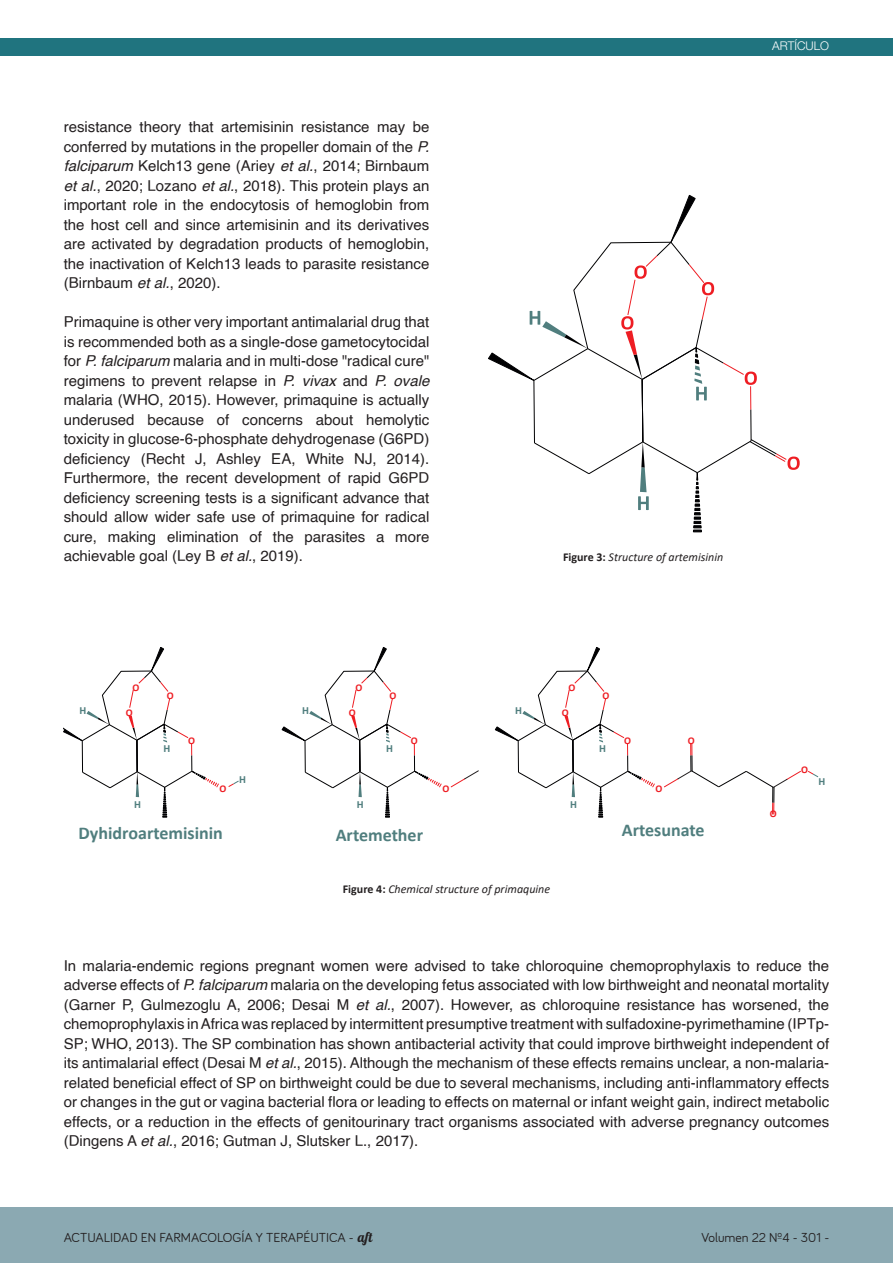
<style>
.page{position:relative;width:893px;height:1263px;background:#fff}
.page>*{position:absolute;margin:0;border:0;box-sizing:border-box;transform-origin:0 0}
.t1{font:700 18px "Calibri";color:#507e7e}
.PÁRRAFO{font:15px/19.5px "Helvetica";color:#231f20;text-align:justify}
.NUMERACIÓN{font:13.5px "Bariol";color:#231f20}
.PÁRRAFO-2{font:italic 12px "Calibri";color:#231f20}
.t2{font:300 12px "Helvetica Neue";color:#fff}
.t3{font:700 10.95px "Calibri";color:#507e7e}
.t4{font:700 10.2px "Calibri";color:#ee1d23}
.s1{font-style:italic}
.s2{font-weight:700;font-style:normal}
.s3{font-family:"Lobster 1.4"}
</style>
<div class="page">
<div style="left:0;top:1208px;width:893px;height:55px;background:#8ba9b2"></div>
<div style="left:0;top:38px;width:893px;height:17px;background:#20747f"></div>
<svg style="left:488px;top:195px;width:312px;height:337px"></svg>
<svg style="left:228px;top:780px;width:11px;height:7px"></svg>
<svg style="left:64px;top:647px;width:155px;height:170px"></svg>
<svg style="left:808px;top:771px;width:10px;height:6px"></svg>
<svg style="left:495px;top:647px;width:160px;height:170px"></svg>
<svg style="left:664px;top:744px;width:137px;height:70px"></svg>
<svg style="left:282px;top:647px;width:160px;height:170px"></svg>
<svg style="left:451px;top:770px;width:28px;height:17px"></svg>
<p class="t2" style="left:772px;top:38px;width:58px">ARTÍCULO</p>
<p class="t2" style="left:716px;top:38px;width:106px">EDITORIAL INVITAD</p>
<p class="PÁRRAFO" style="left:64px;top:117px;width:367px">resistance theory that artemisinin resistance may be conferred by mutations in the propeller domain of the <span class="s1">P. falciparum</span> Kelch13 gene (Ariey <span class="s1">et al.</span>, 2014; Birnbaum <span class="s1">et al.</span>, 2020; Lozano <span class="s1">et al.</span>, 2018). This protein plays an important role in the endocytosis of hemoglobin from the host cell and since artemisinin and its derivatives are activated by degradation products of hemoglobin, the inactivation of Kelch13 leads to parasite resistance (Birnbaum <span class="s1">et al.</span>, 2020).</p>
<p class="PÁRRAFO" style="left:64px;top:312px;width:367px">Primaquine is other very important antimalarial drug that is recommended both as a single-dose gametocytocidal for <span class="s1">P. falciparum</span> malaria and in multi-dose "radical cure" regimens to prevent relapse in <span class="s1">P. vivax</span> and <span class="s1">P. ovale </span>malaria (WHO, 2015). However, primaquine is actually underused because of concerns about hemolytic toxicity in glucose-6-phosphate dehydrogenase (G6PD) deficiency (Recht J, Ashley EA, White NJ, 2014).<br>Furthermore, the recent development of rapid G6PD deficiency screening tests is a significant advance that should allow wider safe use of primaquine for radical cure, making elimination of the parasites a more achievable goal (Ley B <span class="s1">et al.</span>, 2019).</p>
<p class="PÁRRAFO-2" style="left:563px;top:549px;width:162px"><span class="s2">Figure 3:</span> Structure of artemisinin</p>
<p class="t4" style="left:133px;top:680px;width:8px">O</p>
<p class="t4" style="left:167px;top:689px;width:8px">O</p>
<p class="t4" style="left:355px;top:680px;width:8px">O</p>
<p class="t4" style="left:389px;top:689px;width:8px">O</p>
<p class="t4" style="left:569px;top:680px;width:8px">O</p>
<p class="t4" style="left:603px;top:689px;width:8px">O</p>
<p class="t3" style="left:79px;top:703px;width:8px">H</p>
<p class="t4" style="left:126px;top:706px;width:8px">O</p>
<p class="t3" style="left:302px;top:703px;width:8px">H</p>
<p class="t4" style="left:349px;top:706px;width:8px">O</p>
<p class="t3" style="left:515px;top:703px;width:8px">H</p>
<p class="t4" style="left:562px;top:706px;width:8px">O</p>
<p class="t3" style="left:163px;top:741px;width:8px">H</p>
<p class="t4" style="left:188px;top:734px;width:8px">O</p>
<p class="t3" style="left:386px;top:741px;width:8px">H</p>
<p class="t4" style="left:411px;top:734px;width:8px">O</p>
<p class="t3" style="left:599px;top:741px;width:8px">H</p>
<p class="t4" style="left:624px;top:734px;width:8px">O</p>
<p class="t4" style="left:688px;top:734px;width:8px">O</p>
<p class="t4" style="left:801px;top:762px;width:8px">O</p>
<p class="t4" style="left:220px;top:781px;width:8px">O</p>
<p class="t3" style="left:239px;top:771px;width:8px">H</p>
<p class="t4" style="left:442px;top:781px;width:8px">O</p>
<p class="t4" style="left:656px;top:781px;width:8px">O</p>
<p class="t3" style="left:819px;top:774px;width:8px">H</p>
<p class="t3" style="left:134px;top:796px;width:8px">H</p>
<p class="t3" style="left:357px;top:796px;width:8px">H</p>
<p class="t3" style="left:570px;top:796px;width:8px">H</p>
<p class="t4" style="left:770px;top:806px;width:8px">O</p>
<p class="t1" style="left:79px;top:821px;width:146px">Dyhidroartemisinin</p>
<p class="t1" style="left:336px;top:822px;width:89px">Artemether</p>
<p class="t1" style="left:622px;top:817px;width:84px">Artesunate</p>
<p class="PÁRRAFO-2" style="left:343px;top:880px;width:209px"><span class="s2">Figure 4:</span> Chemical structure of primaquine</p>
<p class="PÁRRAFO" style="left:64px;top:956px;width:767px">In malaria-endemic regions pregnant women were advised to take chloroquine chemoprophylaxis to reduce the adverse effects of <span class="s1">P. falciparum</span> malaria on the developing fetus associated with low birthweight and neonatal mortality (Garner P, Gulmezoglu A, 2006; Desai M <span class="s1">et al.</span>, 2007). However, as chloroquine resistance has worsened, the chemoprophylaxis in Africa was replaced by intermittent presumptive treatment with sulfadoxine-pyrimethamine (IPTp-SP; WHO, 2013). The SP combination has shown antibacterial activity that could improve birthweight independent of its antimalarial effect (Desai M <span class="s1">et al.</span>, 2015). Although the mechanism of these effects remains unclear, a non-malaria&shy;related beneficial effect of SP on birthweight could be due to several mechanisms, including anti-inflammatory effects or changes in the gut or vagina bacterial flora or leading to effects on maternal or infant weight gain, indirect metabolic effects, or a reduction in the effects of genitourinary tract organisms associated with adverse pregnancy outcomes (Dingens A <span class="s1">et al.</span>, 2016; Gutman J, Slutsker L., 2017).</p>
<p class="NUMERACIÓN" style="left:64px;top:1229px;width:310px">ACTUALIDAD EN FARMACOLOGÍA Y TERAPÉUTICA - <span class="s3">aft</span></p>
<p class="NUMERACIÓN" style="left:701px;top:1230px;width:129px">Volumen 22 Nº4 - 301 -</p>
</div>
